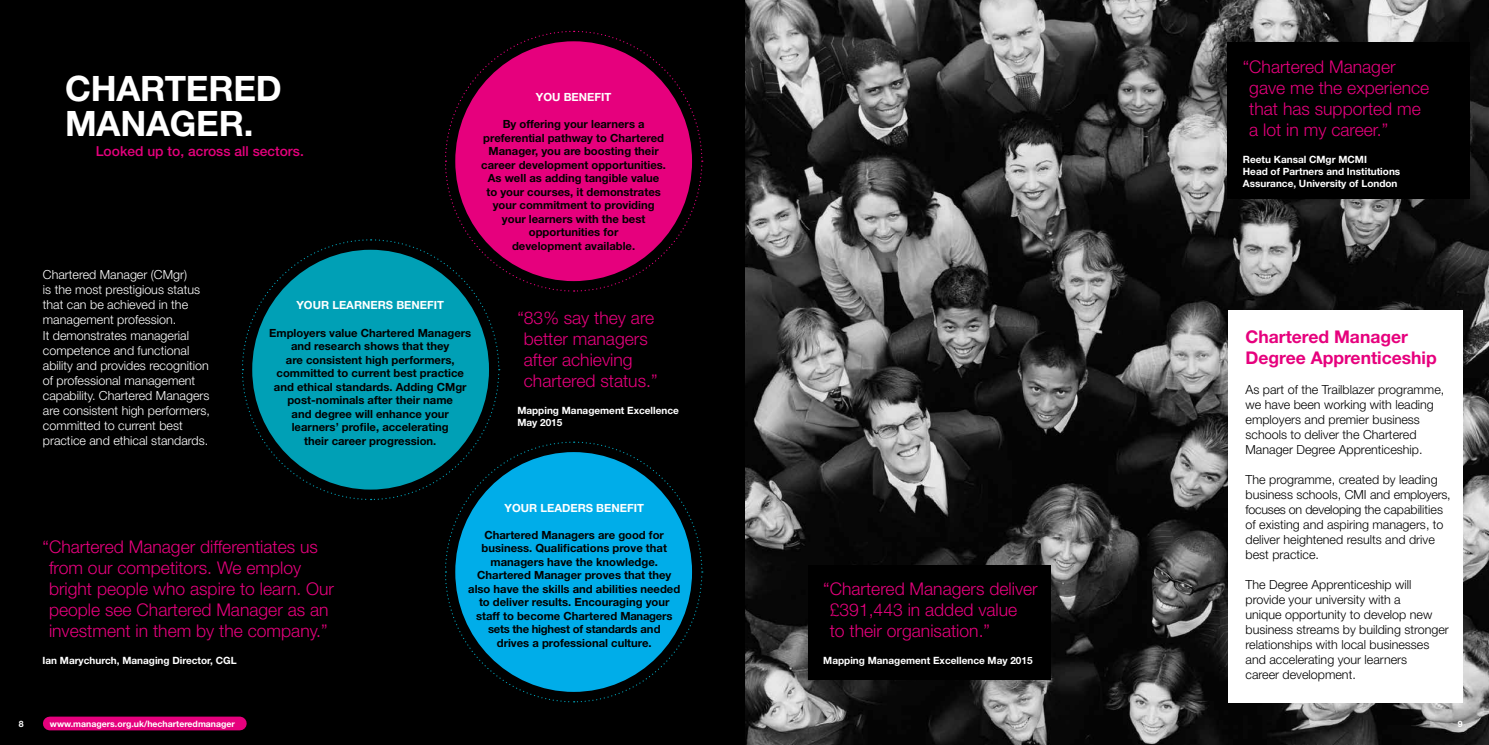
<style>
.page{position:relative;width:1489px;height:745px;background:#fff}
.page>*{position:absolute;margin:0;border:0;box-sizing:border-box;transform-origin:0 0}
.t1{font:700 35px/35px "Helvetica Neue";letter-spacing:-.005em;color:#fff}
.t2{font:300 17.5px/21px "Helvetica Neue";color:#e6007d}
.t3{font:700 17.5px/21px "Helvetica Neue";color:#e6007d}
.t4{font:500 13.75px "Helvetica Neue";color:#e6007d}
.t5{font:300 12.5px/15px "Helvetica Neue";color:#000}
.t6{font:300 12.5px/15px "Helvetica Neue";color:#fff}
.t7{font:700 11.25px/13.5px "Helvetica Neue";color:#000;text-align:center}
.t8{font:700 11.25px "Helvetica Neue";color:#fff}
.t9{font:700 10px/12px "Helvetica Neue";color:#fff}
.t10{font:700 8.75px "Helvetica Neue";color:#fff}
</style>
<div class="page">
<img style="left:744px;top:0;width:744px;height:744px">
<div style="left:1227px;top:309px;width:235px;height:393px;background:#fff"></div>
<div style="left:0;top:0;width:744px;height:744px;background:#000"></div>
<svg style="left:242px;top:30px;width:461px;height:672px"></svg>
<div style="left:808px;top:564px;width:242px;height:115px;background:#000"></div>
<div style="left:1227px;top:43px;width:242px;height:155px;background:#000"></div>
<div style="left:50px;top:716px;width:190px;height:13px;background:#e6007d"></div>
<h1 class="t1" style="left:65px;top:70px;width:218px">CHARTERED<br>MANAGER.</h1>
<p class="t4" style="left:96px;top:143px;width:210px">Looked up to, across all sectors.</p>
<p class="t6" style="left:43px;top:267px;width:168px">Chartered Manager (CMgr)<br>is the most prestigious status that can be achieved in the management profession.<br>It demonstrates managerial competence and functional ability and provides recognition of professional management capability. Chartered Managers are consistent high performers, committed to current best practice and ethical standards.</p>
<p class="t8" style="left:296px;top:298px;width:149px">YOUR LEARNERS BENEFIT</p>
<p class="t7" style="left:269px;top:325px;width:203px">Employers value Chartered Managers and research shows that they<br>are consistent high performers, committed to current best practice and ethical standards. Adding CMgr post-nominals after their name<br>and degree will enhance your learners’ profile, accelerating<br>their career progression.</p>
<p class="t8" style="left:536px;top:90px;width:77px">YOU BENEFIT</p>
<p class="t7" style="left:481px;top:117px;width:186px">By offering your learners a preferential pathway to Chartered<br>Manager, you are boosting their career development opportunities.<br>As well as adding tangible value to your courses, it demonstrates your commitment to providing your learners with the best opportunities for<br>development available.</p>
<h2 class="t2" style="left:524px;top:306px;width:135px;text-indent:-6px">“83% say they are better managers after achieving chartered status.”</h2>
<p class="t9" style="left:517px;top:403px;width:163px">Mapping Management Excellence<br>May 2015</p>
<h2 class="t2" style="left:49px;top:535px;width:286px;text-indent:-6px">“Chartered Manager differentiates us from our competitors. We employ bright people who aspire to learn. Our people see Chartered Manager as an investment in them by the company.”</h2>
<p class="t9" style="left:43px;top:654px;width:196px">Ian Marychurch, Managing Director, CGL</p>
<p class="t8" style="left:504px;top:500px;width:141px">YOUR LEADERS BENEFIT</p>
<p class="t7" style="left:468px;top:527px;width:214px">Chartered Managers are good for business. Qualifications prove that managers have the knowledge.<br>Chartered Manager proves that they also have the skills and abilities needed to deliver results. Encouraging your staff to become Chartered Managers sets the highest of standards and<br>drives a professional culture.</p>
<h2 class="t2" style="left:829px;top:577px;width:209px;text-indent:-6px">“Chartered Managers deliver £391,443 in added value<br>to their organisation.”</h2>
<p class="t9" style="left:823px;top:654px;width:211px">Mapping Management Excellence May 2015</p>
<h2 class="t2" style="left:1249px;top:56px;width:181px;text-indent:-6px">“Chartered Manager gave me the experience that has supported me a lot in my career.”</h2>
<p class="t9" style="left:1242px;top:153px;width:159px">Reetu Kansal CMgr MCMI<br>Head of Partners and Institutions<br>Assurance, University of London</p>
<h2 class="t3" style="left:1245px;top:325px;width:193px">Chartered Manager<br>Degree Apprenticeship</h2>
<p class="t5" style="left:1245px;top:381px;width:200px">As part of the Trailblazer programme, we have been working with leading employers and premier business schools to deliver the Chartered Manager Degree Apprenticeship.</p>
<p class="t5" style="left:1245px;top:471px;width:206px">The programme, created by leading business schools, CMI and employers, focuses on developing the capabilities of existing and aspiring managers, to deliver heightened results and drive best practice.</p>
<p class="t5" style="left:1245px;top:576px;width:205px">The Degree Apprenticeship will provide your university with a<br>unique opportunity to develop new business streams by building stronger relationships with local businesses and accelerating your learners<br>career development.</p>
<p class="t10" style="left:19px;top:718px;width:6px">8</p>
<p class="t10" style="left:50px;top:718px;width:186px">www.managers.org.uk/hecharteredmanager</p>
<p class="t10" style="left:1457px;top:718px;width:6px">9</p>
</div>
